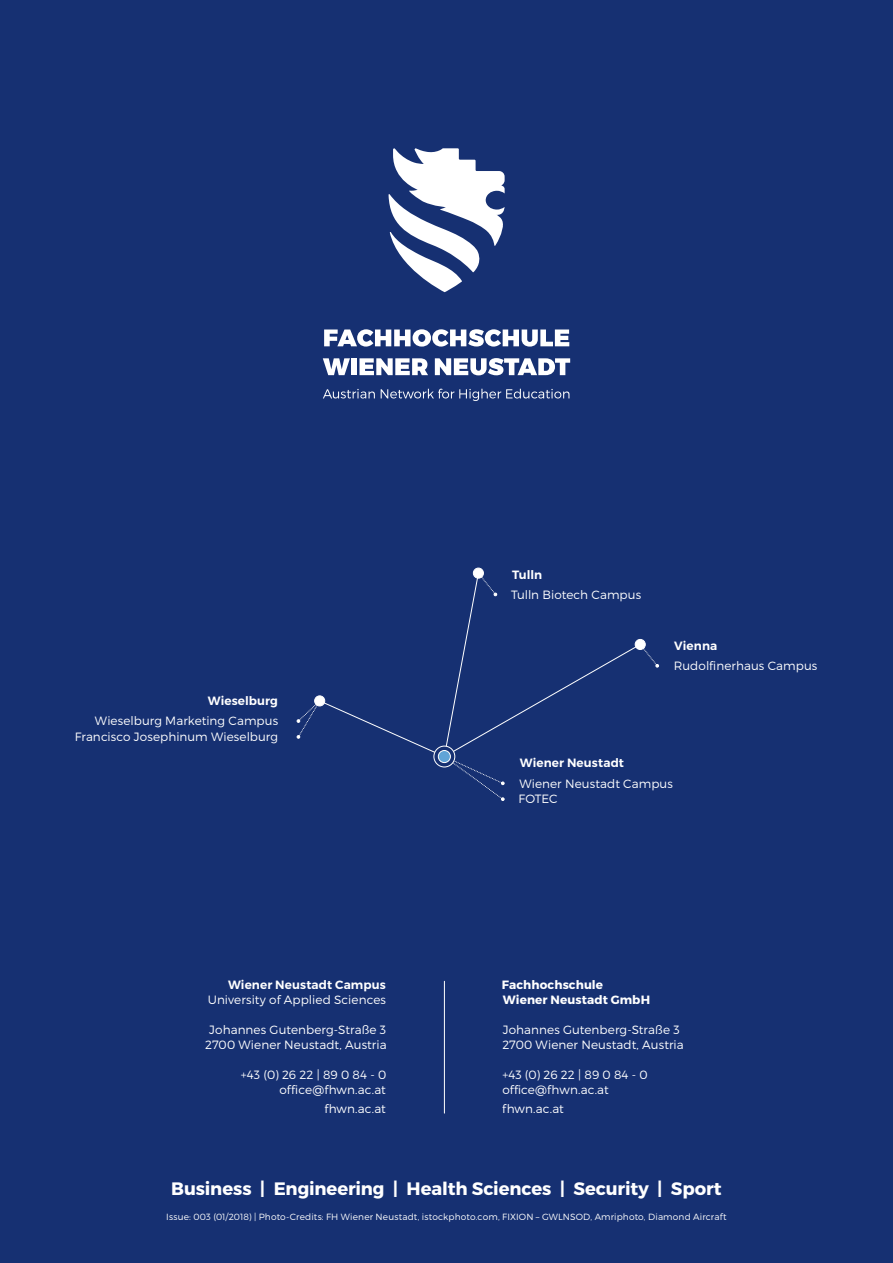
<style>
.page{position:relative;width:893px;height:1263px;background:#163072}
.page>*{position:absolute;margin:0;border:0;box-sizing:border-box;transform-origin:0 0}
.t1{font:700 18px "Montserrat";letter-spacing:-.005em;color:#fff}
.t2{font:300 12px/15.9px "Montserrat";letter-spacing:.005em;color:#fff}
.t3{font:600 12px "Montserrat";letter-spacing:.01em;color:#fff}
.t4{font:700 12px/15px "Montserrat";letter-spacing:.01em;color:#fff}
.t5{font:300 9px "Montserrat";letter-spacing:.015em;color:#fff}
</style>
<div class="page">
<svg style="left:389px;top:148px;width:116px;height:144px"></svg>
<svg style="left:324px;top:329px;width:245px;height:18px"></svg>
<svg style="left:323px;top:358px;width:27px;height:17px"></svg>
<div style="left:351px;top:358px;width:6px;height:17px;background:#fff"></div>
<svg style="left:359px;top:358px;width:69px;height:17px"></svg>
<svg style="left:435px;top:358px;width:135px;height:17px"></svg>
<svg style="left:323px;top:389px;width:52px;height:9px"></svg>
<svg style="left:381px;top:389px;width:188px;height:12px"></svg>
<div style="left:473px;top:568px;width:10px;height:10px;background:#fff;border-radius:50%"></div>
<div style="left:473px;top:568px;width:11px;height:10px;border:1px solid #fff;border-radius:50%"></div>
<svg style="left:297px;top:572px;width:362px;height:229px"></svg>
<div style="left:315px;top:696px;width:10px;height:10px;background:#fff;border-radius:50%"></div>
<div style="left:314px;top:695px;width:11px;height:11px;border:1px solid #fff;border-radius:50%"></div>
<hr style="left:444px;top:981px;width:1px;height:132px;background:#fff">
<p class="t3" style="left:208px;top:693px;width:72px">Wieselburg</p>
<p class="t2" style="left:75px;top:713px;width:205px;text-align:right">Wieselburg Marketing Campus<br>Francisco Josephinum Wieselburg</p>
<p class="t3" style="left:512px;top:567px;width:31px">Tulln</p>
<p class="t2" style="left:511px;top:586px;width:132px">Tulln Biotech Campus</p>
<p class="t3" style="left:674px;top:638px;width:45px">Vienna</p>
<p class="t2" style="left:674px;top:658px;width:145px">Rudolfinerhaus Campus</p>
<p class="t3" style="left:520px;top:756px;width:106px">Wiener Neustadt</p>
<p class="t2" style="left:518px;top:775px;width:156px">Wiener Neustadt Campus<br>FOTEC</p>
<p class="t3" style="left:228px;top:977px;width:159px">Wiener Neustadt Campus</p>
<p class="t4" style="left:502px;top:978px;width:150px">Fachhochschule<br>Wiener Neustadt GmbH</p>
<p class="t2" style="left:503px;top:1022px;width:178px">Johannes Gutenberg-Straße 3</p>
<p class="t2" style="left:208px;top:992px;width:180px">University of Applied Sciences</p>
<p class="t2" style="left:205px;top:1022px;width:183px;line-height:15px;text-align:center">Johannes Gutenberg-Straße 3<br>2700 Wiener Neustadt, Austria</p>
<p class="t2" style="left:241px;top:1067px;width:147px">+43 (0) 26 22 | 89 0 84 - 0</p>
<p class="t2" style="left:502px;top:1067px;width:147px">+43 (0) 26 22 | 89 0 84 - 0</p>
<p class="t2" style="left:279px;top:1082px;width:108px">office@fhwn.ac.at</p>
<p class="t2" style="left:502px;top:1082px;width:108px">office@fhwn.ac.at</p>
<p class="t2" style="left:324px;top:1101px;width:63px">fhwn.ac.at</p>
<p class="t2" style="left:502px;top:1101px;width:63px">fhwn.ac.at</p>
<p class="t2" style="left:502px;top:1037px;width:183px">2700 Wiener Neustadt, Austria</p>
<h1 class="t1" style="left:171px;top:1177px;width:552px">Business | Engineering | Health Sciences | Security | Sport</h1>
<p class="t5" style="left:166px;top:1212px;width:562px">Issue: 003 (01/2018) | Photo-Credits: FH Wiener Neustadt, istockphoto.com, FIXION – GWLNSOD, Amriphoto, Diamond Aircraft</p>
</div>
